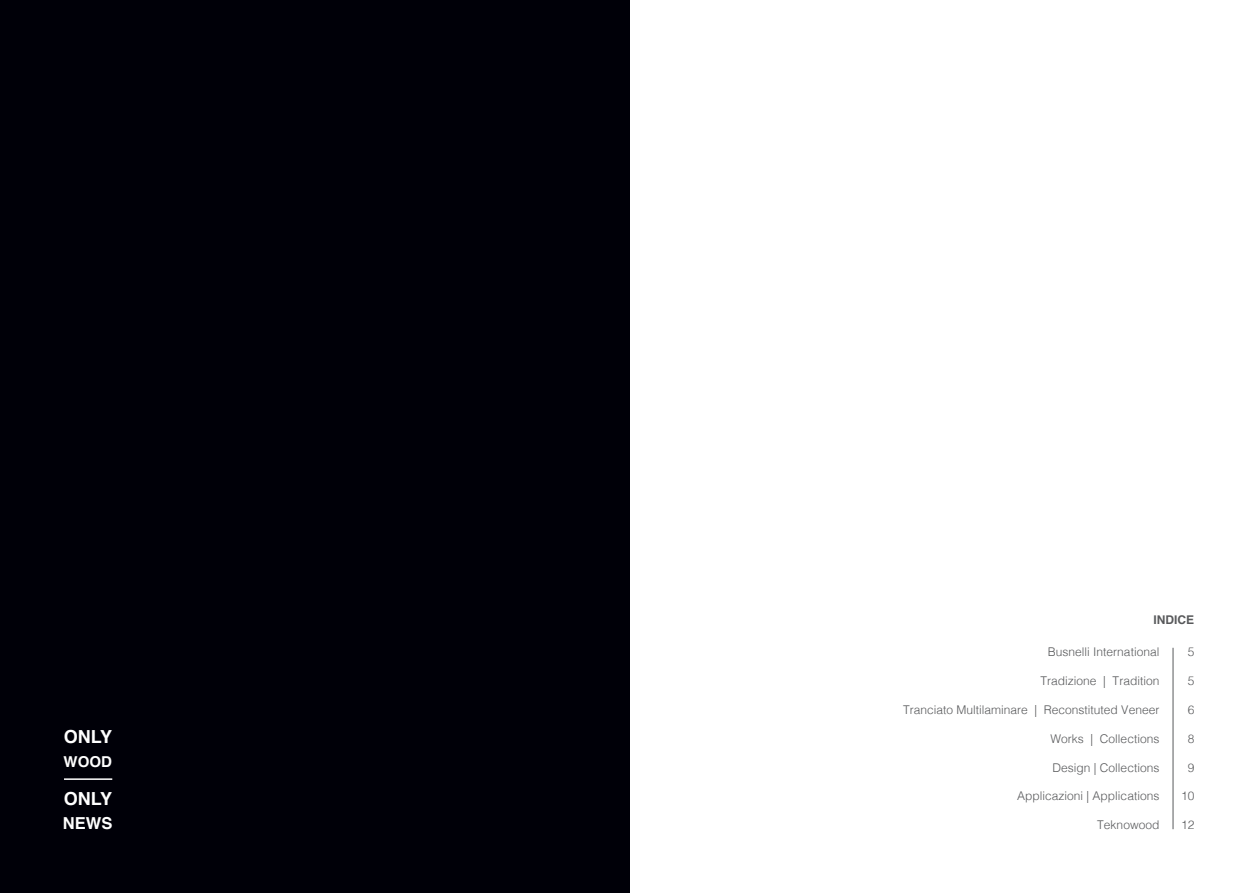
<style>
.page{position:relative;width:1259px;height:893px;background:#fff}
.page>*{position:absolute;margin:0;border:0;box-sizing:border-box;transform-origin:0 0}
.t1{font:700 18px "Helvetica";color:#fff}
.t2{font:700 16.5px "Helvetica";color:#fff}
.t3{font:700 15px "Helvetica";color:#fff}
.t4{font:300 12px "Helvetica";color:#58595b}
.t5{font:700 12px "Helvetica";color:#58595b}
</style>
<div class="page">
<div style="left:0;top:0;width:629px;height:893px;background:#000008"></div>
<hr style="left:1172px;top:648px;width:1px;height:181px;background:#58595b">
<hr style="left:64px;top:778px;width:48px;height:2px;background:#fff">
<h1 class="t1" style="left:64px;top:722px;width:50px">ONLY</h1>
<p class="t3" style="left:64px;top:749px;width:50px">WOOD</p>
<h1 class="t1" style="left:64px;top:784px;width:50px">ONLY</h1>
<h2 class="t2" style="left:63px;top:810px;width:51px">NEWS</h2>
<p class="t5" style="left:1153px;top:610px;width:42px">INDICE</p>
<p class="t4" style="left:1048px;top:642px;width:113px">Busnelli International</p>
<p class="t4" style="left:1040px;top:671px;width:120px">Tradizione | Tradition</p>
<p class="t4" style="left:903px;top:699px;width:258px">Tranciato Multilaminare | Reconstituted Veneer</p>
<p class="t4" style="left:1050px;top:728px;width:110px">Works | Collections</p>
<p class="t4" style="left:1052px;top:757px;width:108px">Design | Collections</p>
<p class="t4" style="left:1017px;top:786px;width:144px">Applicazioni | Applications</p>
<p class="t4" style="left:1097px;top:815px;width:64px">Teknowood</p>
<p class="t4" style="left:1187px;top:642px;width:8px">5</p>
<p class="t4" style="left:1187px;top:671px;width:8px">5</p>
<p class="t4" style="left:1187px;top:699px;width:8px">6</p>
<p class="t4" style="left:1187px;top:728px;width:8px">8</p>
<p class="t4" style="left:1187px;top:757px;width:8px">9</p>
<p class="t4" style="left:1181px;top:786px;width:15px">10</p>
<p class="t4" style="left:1181px;top:815px;width:15px">12</p>
</div>
